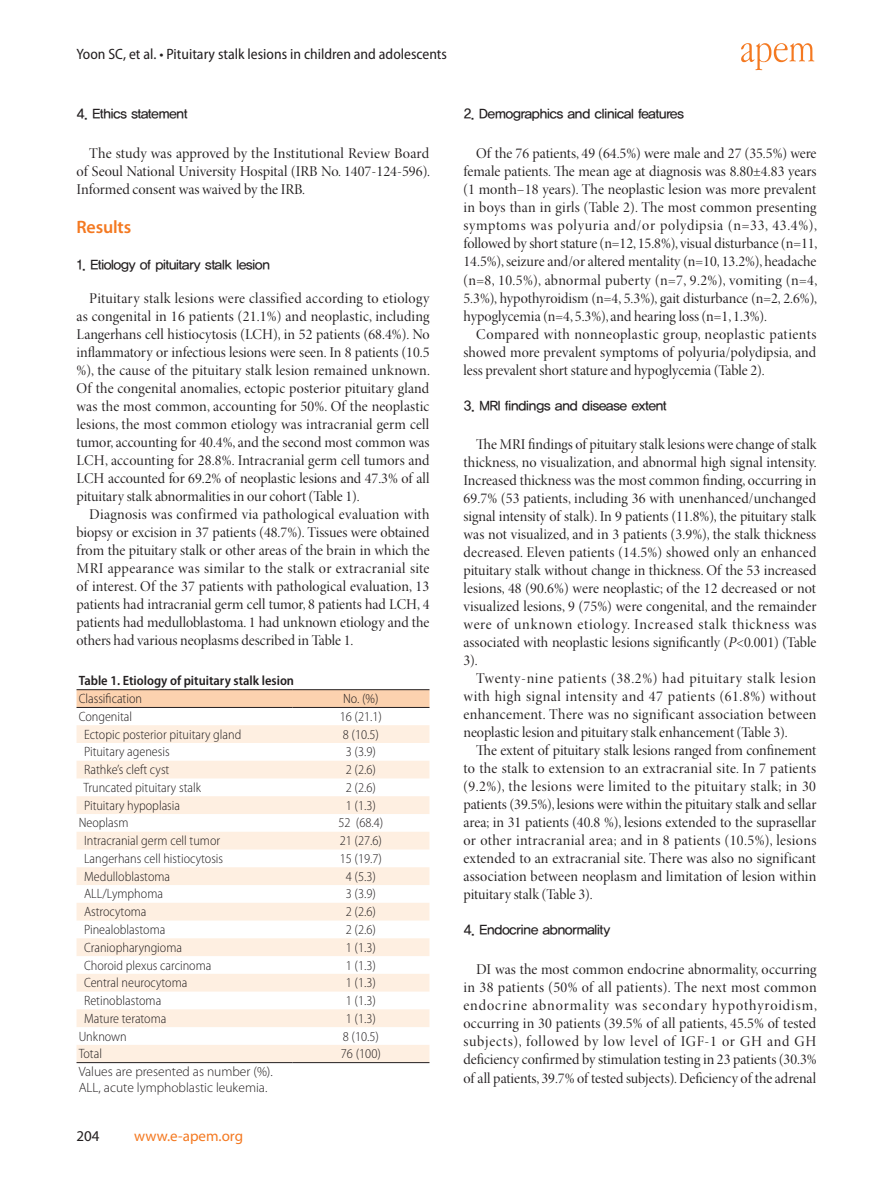
<style>
.page{position:relative;width:893px;height:1191px;background:#fff}
.page>*{position:absolute;margin:0;border:0;box-sizing:border-box;transform-origin:0 0}
.t1{font:600 18px "Myriad Pro";letter-spacing:-.01em;color:#f47921}
.t2{font:15px/18px "Minion Pro Disp";color:#231f20;text-align:justify}
.t3{font:semi-condensed 15px "Myriad Pro";color:#231f20}
.t4{font:15px "Myriad Pro";color:#f47921}
.t5{font:15px "Myriad Pro";color:#231f20}
.t6{font:14.25px "YDIYGO130 KS Cpc EUC H";letter-spacing:-.1em;color:#231f20}
.t7{font:300 semi-condensed 13.5px "Myriad Pro";color:#231f20}
.t8{font:300 13.5px/16.2px "Myriad Pro";color:#231f20}
.t9{font:600 semi-condensed 13.5px "Myriad Pro";color:#231f20}
.s1{font-family:"Minion Pro It Disp"}
</style>
<div class="page">
<svg style="left:741px;top:43px;width:73px;height:27px"></svg>
<svg style="left:77px;top:690px;width:352px;height:17px;background:#f8cfac"></svg>
<svg style="left:77px;top:725px;width:352px;height:337px;fill:#feefe1"></svg>
<hr style="left:77px;top:689px;width:215px;height:1px;background:#231f20">
<hr style="left:292px;top:689px;width:137px;height:1px;background:#231f20">
<hr style="left:77px;top:707px;width:215px;height:1px;background:#231f20">
<hr style="left:292px;top:707px;width:137px;height:1px;background:#231f20">
<hr style="left:77px;top:1062px;width:215px;height:1px;background:#231f20">
<hr style="left:292px;top:1062px;width:137px;height:1px;background:#231f20">
<p class="t3" style="left:77px;top:45px;width:372px">Yoon SC, et al. • Pituitary stalk lesions in children and adolescents</p>
<p class="t6" style="left:77px;top:106px;width:113px">4. Ethics statement</p>
<p class="t2" style="left:77px;top:145px;width:355px;text-indent:13px">The study was approved by the Institutional Review Board of Seoul National University Hospital (IRB No. 1407-124-596).<br>Informed consent was waived by the IRB.</p>
<p class="t1" style="left:77px;top:216px;width:56px">Results</p>
<p class="t6" style="left:77px;top:258px;width:196px">1. Etiology of pituitary stalk lesion</p>
<p class="t2" style="left:77px;top:289px;width:355px;text-indent:13px">Pituitary stalk lesions were classified according to etiology as congenital in 16 patients (21.1%) and neoplastic, including Langerhans cell histiocytosis (LCH), in 52 patients (68.4%). No inflammatory or infectious lesions were seen. In 8 patients (10.5 %), the cause of the pituitary stalk lesion remained unknown.<br>Of the congenital anomalies, ectopic posterior pituitary gland was the most common, accounting for 50%. Of the neoplastic lesions, the most common etiology was intracranial germ cell tumor, accounting for 40.4%, and the second most common was LCH, accounting for 28.8%. Intracranial germ cell tumors and LCH accounted for 69.2% of neoplastic lesions and 47.3% of all pituitary stalk abnormalities in our cohort (Table 1).</p>
<p class="t2" style="left:77px;top:505px;width:355px;text-indent:13px">Diagnosis was confirmed via pathological evaluation with biopsy or excision in 37 patients (48.7%). Tissues were obtained from the pituitary stalk or other areas of the brain in which the MRI appearance was similar to the stalk or extracranial site of interest. Of the 37 patients with pathological evaluation, 13 patients had intracranial germ cell tumor, 8 patients had LCH, 4 patients had medulloblastoma. 1 had unknown etiology and the others had various neoplasms described in Table 1.</p>
<p class="t9" style="left:79px;top:672px;width:217px">Table 1. Etiology of pituitary stalk lesion</p>
<p class="t7" style="left:79px;top:690px;width:65px">Classification</p>
<p class="t7" style="left:343px;top:690px;width:37px">No. (%)</p>
<p class="t7" style="left:79px;top:708px;width:55px">Congenital</p>
<p class="t7" style="left:340px;top:708px;width:44px">16 (21.1)</p>
<p class="t7" style="left:84px;top:726px;width:159px">Ectopic posterior pituitary gland</p>
<p class="t7" style="left:343px;top:726px;width:38px">8 (10.5)</p>
<p class="t7" style="left:84px;top:744px;width:87px">Pituitary agenesis</p>
<p class="t7" style="left:346px;top:744px;width:32px">3 (3.9)</p>
<p class="t7" style="left:84px;top:761px;width:87px">Rathke’s cleft cyst</p>
<p class="t7" style="left:346px;top:761px;width:32px">2 (2.6)</p>
<p class="t7" style="left:83px;top:779px;width:119px">Truncated pituitary stalk</p>
<p class="t7" style="left:346px;top:779px;width:32px">2 (2.6)</p>
<p class="t7" style="left:84px;top:797px;width:98px">Pituitary hypoplasia</p>
<p class="t7" style="left:346px;top:797px;width:32px">1 (1.3)</p>
<p class="t7" style="left:79px;top:815px;width:51px">Neoplasm</p>
<p class="t7" style="left:338px;top:815px;width:47px">52 (68.4)</p>
<p class="t7" style="left:84px;top:832px;width:138px">Intracranial germ cell tumor</p>
<p class="t7" style="left:340px;top:832px;width:44px">21 (27.6)</p>
<p class="t7" style="left:84px;top:850px;width:141px">Langerhans cell histiocytosis</p>
<p class="t7" style="left:340px;top:850px;width:44px">15 (19.7)</p>
<p class="t7" style="left:84px;top:868px;width:88px">Medulloblastoma</p>
<p class="t7" style="left:346px;top:868px;width:32px">4 (5.3)</p>
<p class="t7" style="left:84px;top:886px;width:80px">ALL/Lymphoma</p>
<p class="t7" style="left:346px;top:886px;width:32px">3 (3.9)</p>
<p class="t7" style="left:84px;top:903px;width:64px">Astrocytoma</p>
<p class="t7" style="left:346px;top:903px;width:32px">2 (2.6)</p>
<p class="t7" style="left:84px;top:921px;width:83px">Pinealoblastoma</p>
<p class="t7" style="left:346px;top:921px;width:32px">2 (2.6)</p>
<p class="t7" style="left:84px;top:939px;width:99px">Craniopharyngioma</p>
<p class="t7" style="left:346px;top:939px;width:32px">1 (1.3)</p>
<p class="t7" style="left:84px;top:957px;width:129px">Choroid plexus carcinoma</p>
<p class="t7" style="left:346px;top:957px;width:32px">1 (1.3)</p>
<p class="t7" style="left:84px;top:974px;width:105px">Central neurocytoma</p>
<p class="t7" style="left:346px;top:974px;width:32px">1 (1.3)</p>
<p class="t7" style="left:84px;top:992px;width:79px">Retinoblastoma</p>
<p class="t7" style="left:346px;top:992px;width:32px">1 (1.3)</p>
<p class="t7" style="left:84px;top:1010px;width:84px">Mature teratoma</p>
<p class="t7" style="left:346px;top:1010px;width:32px">1 (1.3)</p>
<p class="t7" style="left:79px;top:1028px;width:50px">Unknown</p>
<p class="t7" style="left:343px;top:1028px;width:38px">8 (10.5)</p>
<p class="t7" style="left:79px;top:1045px;width:25px">Total</p>
<p class="t7" style="left:341px;top:1045px;width:42px">76 (100)</p>
<p class="t8" style="left:79px;top:1063px;width:196px">Values are presented as number (%).<br>ALL, acute lymphoblastic leukemia.</p>
<p class="t5" style="left:77px;top:1126px;width:25px">204</p>
<p class="t4" style="left:134px;top:1126px;width:110px">www.e-apem.org</p>
<p class="t6" style="left:463px;top:106px;width:222px">2. Demographics and clinical features</p>
<p class="t2" style="left:463px;top:145px;width:355px;text-indent:13px">Of the 76 patients, 49 (64.5%) were male and 27 (35.5%) were female patients. The mean age at diagnosis was 8.80±4.83 years (1 month–18 years). The neoplastic lesion was more prevalent in boys than in girls (Table 2). The most common presenting symptoms was polyuria and/or polydipsia (n=33, 43.4%), followed by short stature (n=12, 15.8%), visual disturbance (n=11, 14.5%), seizure and/or altered mentality (n=10, 13.2%), headache (n=8, 10.5%), abnormal puberty (n=7, 9.2%), vomiting (n=4, 5.3%), hypothyroidism (n=4, 5.3%), gait disturbance (n=2, 2.6%), hypoglycemia (n=4, 5.3%), and hearing loss (n=1, 1.3%).</p>
<p class="t2" style="left:463px;top:325px;width:354px;text-indent:13px">Compared with nonneoplastic group, neoplastic patients showed more prevalent symptoms of polyuria/polydipsia, and less prevalent short stature and hypoglycemia (Table 2).</p>
<p class="t6" style="left:463px;top:398px;width:205px">3. MRI findings and disease extent</p>
<p class="t2" style="left:463px;top:435px;width:355px;text-indent:13px">The MRI findings of pituitary stalk lesions were change of stalk thickness, no visualization, and abnormal high signal intensity.<br>Increased thickness was the most common finding, occurring in 69.7% (53 patients, including 36 with unenhanced/unchanged signal intensity of stalk). In 9 patients (11.8%), the pituitary stalk was not visualized, and in 3 patients (3.9%), the stalk thickness decreased. Eleven patients (14.5%) showed only an enhanced pituitary stalk without change in thickness. Of the 53 increased lesions, 48 (90.6%) were neoplastic; of the 12 decreased or not visualized lesions, 9 (75%) were congenital, and the remainder were of unknown etiology. Increased stalk thickness was associated with neoplastic lesions significantly (<span class="s1">P</span>&lt;0.001) (Table 3).</p>
<p class="t2" style="left:463px;top:669px;width:355px;text-indent:13px">Twenty-nine patients (38.2%) had pituitary stalk lesion with high signal intensity and 47 patients (61.8%) without enhancement. There was no significant association between neoplastic lesion and pituitary stalk enhancement (Table 3).</p>
<p class="t2" style="left:463px;top:741px;width:354px;text-indent:13px">The extent of pituitary stalk lesions ranged from confinement to the stalk to extension to an extracranial site. In 7 patients (9.2%), the lesions were limited to the pituitary stalk; in 30 patients (39.5%), lesions were within the pituitary stalk and sellar area; in 31 patients (40.8 %), lesions extended to the suprasellar or other intracranial area; and in 8 patients (10.5%), lesions extended to an extracranial site. There was also no significant association between neoplasm and limitation of lesion within pituitary stalk (Table 3).</p>
<p class="t6" style="left:463px;top:922px;width:149px">4. Endocrine abnormality</p>
<p class="t2" style="left:463px;top:961px;width:355px;text-indent:13px">DI was the most common endocrine abnormality, occurring in 38 patients (50% of all patients). The next most common endocrine abnormality was secondary hypothyroidism, occurring in 30 patients (39.5% of all patients, 45.5% of tested subjects), followed by low level of IGF-1 or GH and GH deficiency confirmed by stimulation testing in 23 patients (30.3% of all patients, 39.7% of tested subjects). Deficiency of the adrenal</p>
</div>
